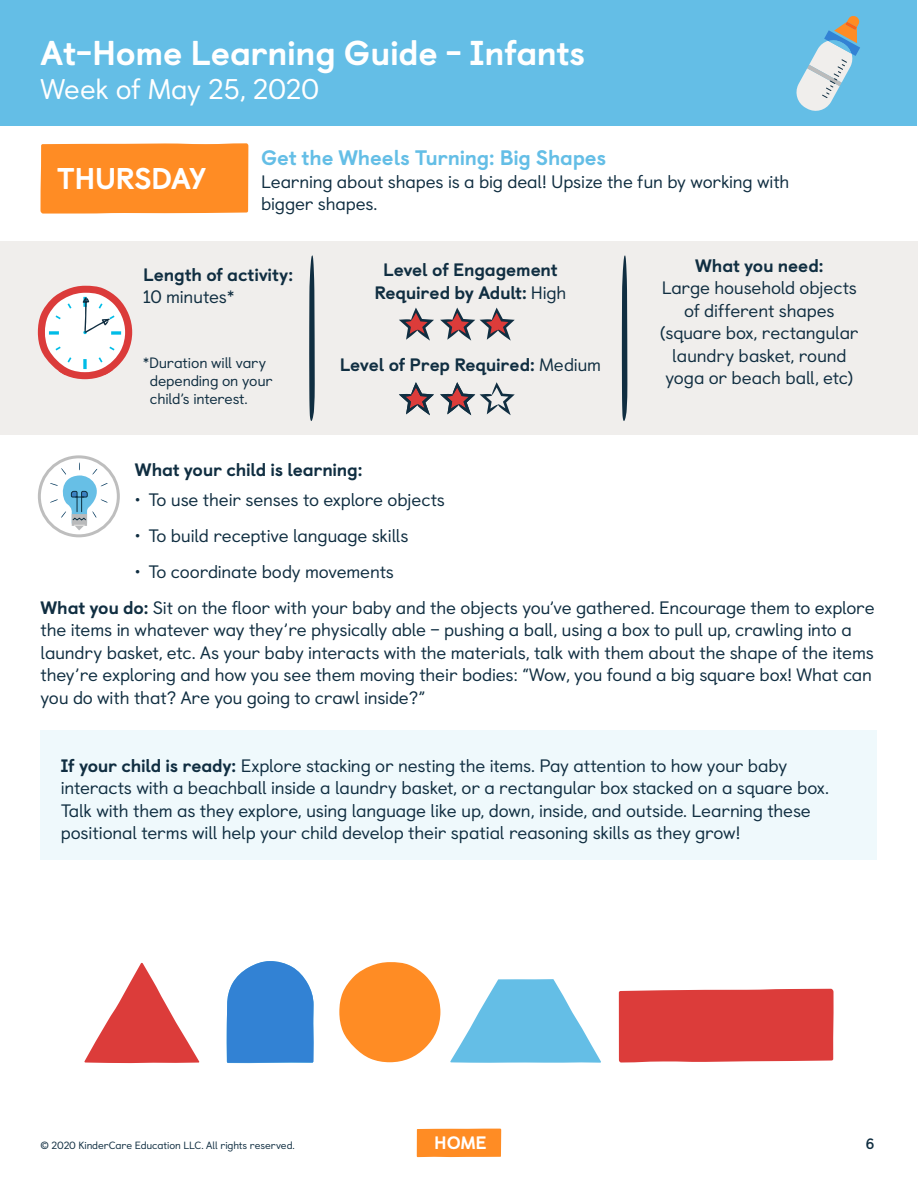
<style>
.page{position:relative;width:918px;height:1188px;background:#fff}
.page>*{position:absolute;margin:0;border:0;box-sizing:border-box;transform-origin:0 0}
.t1{font:800 34.5px "Castledown";letter-spacing:-.01em;color:#fff}
.t2{font:800 30px "Castledown";letter-spacing:-.025em;color:#fff}
.t3{font:28.5px "Castledown";letter-spacing:-.01em;color:#fff}
.t4{font:800 21px "Castledown";letter-spacing:-.01em;color:#64bee6}
.t5{font:18px/22.5px "Castledown";letter-spacing:-.01em;color:#102e41}
.t6{font:800 18px/22.5px "Castledown";letter-spacing:-.015em;color:#102e41;text-align:center}
.t7{font:800 18px "Castledown";color:#fff}
.t8{font:15px/18px "Castledown";letter-spacing:-.015em;color:#102e41}
.t9{font:700 15px "Castledown";color:#102e41}
.t10{font:10.5px "Castledown";letter-spacing:-.01em;color:#102e41}
.s1{font-weight:400}
.s2{font-weight:800}
</style>
<div class="page">
<div style="left:417px;top:1129px;width:84px;height:28px;background:#ff8c24"></div>
<div style="left:1px;top:1px;width:916px;height:125px;background:#64bee6"></div>
<svg style="left:796px;top:16px;width:64px;height:95px"></svg>
<div style="left:40px;top:143px;width:208px;height:71px;background:#ff8c24"></div>
<div style="left:40px;top:731px;width:838px;height:129px;background:#eff9fc"></div>
<div style="left:0;top:241px;width:918px;height:194px;background:#f0eeec"></div>
<svg style="left:309px;top:255px;width:6px;height:166px"></svg>
<svg style="left:622px;top:255px;width:5px;height:166px"></svg>
<svg style="left:399px;top:308px;width:35px;height:33px"></svg>
<svg style="left:440px;top:308px;width:75px;height:33px"></svg>
<svg style="left:399px;top:382px;width:35px;height:33px"></svg>
<svg style="left:440px;top:382px;width:75px;height:33px"></svg>
<svg style="left:38px;top:286px;width:94px;height:93px"></svg>
<svg style="left:39px;top:457px;width:79px;height:79px"></svg>
<svg style="left:50px;top:462px;width:58px;height:68px"></svg>
<div style="left:38px;top:455px;width:82px;height:82px;border:3px solid #bebebe;border-radius:50%"></div>
<svg style="left:84px;top:963px;width:116px;height:100px"></svg>
<svg style="left:339px;top:962px;width:101px;height:100px"></svg>
<svg style="left:450px;top:979px;width:151px;height:84px"></svg>
<div style="left:619px;top:989px;width:215px;height:74px;background:#dc3c3a"></div>
<svg style="left:227px;top:961px;width:87px;height:102px;background:#468ed8"></svg>
<h1 class="t1" style="left:40px;top:24px;width:546px">At-Home Learning Guide - Infants</h1>
<h3 class="t3" style="left:40px;top:67px;width:280px">Week of May 25, 2020</h3>
<h2 class="t2" style="left:57px;top:154px;width:151px">THURSDAY</h2>
<p class="t4" style="left:261px;top:141px;width:347px">Get the Wheels Turning: Big Shapes</p>
<p class="t5" style="left:261px;top:169px;width:530px">Learning about shapes is a big deal! Upsize the fun by working with bigger shapes.</p>
<p class="t6" style="left:143px;top:262px;width:152px">Length of activity:</p>
<p class="t5" style="left:143px;top:284px;width:93px">10 minutes*</p>
<p class="t8" style="left:150px;top:353px;width:124px;text-indent:-7px">*Duration will vary depending on your child’s interest.</p>
<p class="t6" style="left:374px;top:257px;width:194px">Level of Engagement<br>Required by Adult: <span class="s1">High</span></p>
<p class="t6" style="left:340px;top:352px;width:263px">Level of Prep Required: <span class="s1">Medium</span></p>
<p class="t6" style="left:695px;top:253px;width:130px">What you need:</p>
<p class="t5" style="left:660px;top:275px;width:200px;text-align:center">Large household objects of different shapes (square box, rectangular laundry basket, round yoga or beach ball, etc)</p>
<p class="t6" style="left:135px;top:457px;width:229px">What your child is learning:</p>
<p class="t5" style="left:135px;top:487px;width:312px">• To use their senses to explore objects</p>
<p class="t5" style="left:135px;top:523px;width:275px">• To build receptive language skills</p>
<p class="t5" style="left:40px;top:552px;width:836px;line-height:36px;text-indent:94px">• To coordinate body movements<br><span class="s2">What you do:</span> Sit on the floor with your baby and the objects you’ve gathered. Encourage them to explore</p>
<p class="t5" style="left:40px;top:617px;width:835px">the items in whatever way they’re physically able – pushing a ball, using a box to pull up, crawling into a laundry basket, etc. As your baby interacts with the materials, talk with them about the shape of the items they’re exploring and how you see them moving their bodies: “Wow, you found a big square box! What can you do with that? Are you going to crawl inside?”</p>
<p class="t5" style="left:61px;top:753px;width:770px"><span class="s2">If your child is ready:</span> Explore stacking or nesting the items. Pay attention to how your baby interacts with a beachball inside a laundry basket, or a rectangular box stacked on a square box.<br>Talk with them as they explore, using language like up, down, inside, and outside. Learning these positional terms will help your child develop their spatial reasoning skills as they grow!</p>
<p class="t10" style="left:40px;top:1137px;width:256px">© 2020 KinderCare Education LLC. All rights reserved.</p>
<p class="t7" style="left:434px;top:1128px;width:54px">HOME</p>
<p class="t9" style="left:866px;top:1132px;width:10px">6</p>
</div>
